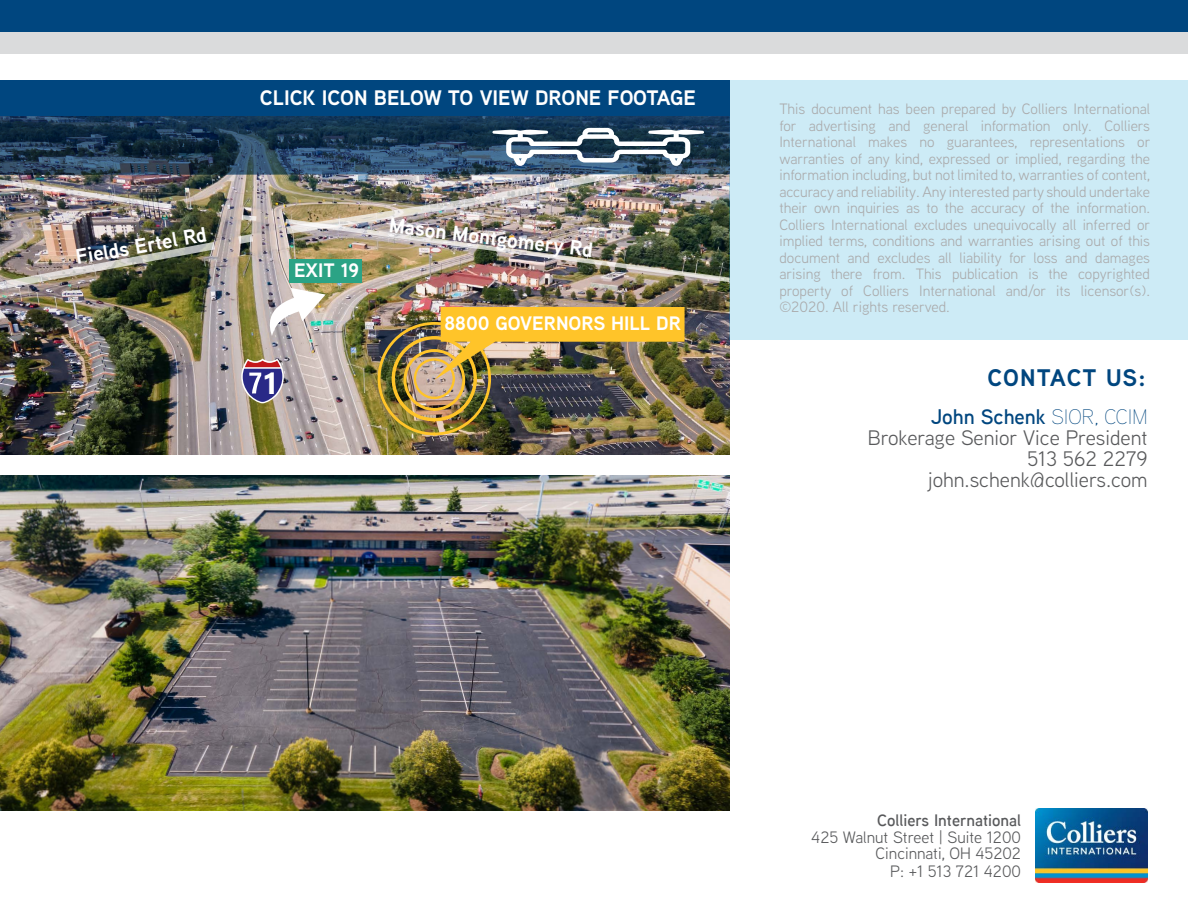
<style>
.page{position:relative;width:1188px;height:918px;background:#fff}
.page>*{position:absolute;margin:0;border:0;box-sizing:border-box;transform-origin:0 0}
.t1{font:700 30px "Gadugi";color:#fff}
.t2{font:700 24px "Aaux Next";letter-spacing:.04em;color:#00467f}
.t3{font:21px/21px "Aaux Next";color:#58595b;text-align:right}
.t4{font:700 21px "Aaux Next";color:#fff}
.t5{font:700 19.5px "Aaux Next";color:#fff}
.t6{font:16.5px/16.5px "Aaux Next";color:#58595b;text-align:right}
.t7{font:600 16.5px "Aaux Next";color:#58595b}
.t8{font:15px/16.5px "Aaux Next";color:#aaaaab;text-align:justify}
.s1{font-weight:600;color:#00467f}
.s2{font-weight:100;color:#00467f}
</style>
<div class="page">
<div style="left:0;top:32px;width:1188px;height:22px;background:#dadbdc"></div>
<div style="left:0;top:0;width:1188px;height:32px;background:#00467f"></div>
<img style="left:0;top:175px;width:730px;height:279px">
<img style="left:0;top:237px;width:223px;height:77px">
<img style="left:0;top:175px;width:176px;height:37px">
<div style="left:730px;top:81px;width:458px;height:259px;background:#cdebf6"></div>
<img style="left:0;top:475px;width:730px;height:336px">
<svg style="left:0;top:116px;width:730px;height:59px;background:#1a354e"></svg>
<img style="left:1036px;top:809px;width:112px;height:73px">
<img style="left:230px;top:128px;width:500px;height:308px">
<div style="left:0;top:80px;width:730px;height:36px;background:#00467f"></div>
<h3 class="t4" style="left:73px;top:243px;width:134px;rotate:-10deg">Fields Ertel Rd</h3>
<h3 class="t4" style="left:260px;top:83px;width:438px">CLICK ICON BELOW TO VIEW DRONE FOOTAGE</h3>
<h3 class="t5" style="left:294px;top:256px;width:67px">EXIT 19</h3>
<h1 class="t1" style="left:262px;top:365px;width:19px">1</h1>
<h3 class="t4" style="left:391px;top:210px;width:207px;rotate:7deg">Mason Montgomery Rd</h3>
<h3 class="t5" style="left:445px;top:309px;width:238px">8800 GOVERNORS HILL DR</h3>
<p class="t8" style="left:779px;top:100px;width:373px">This document has been prepared by Colliers International for advertising and general information only. Colliers International makes no guarantees, representations or warranties of any kind, expressed or implied, regarding the information including, but not limited to, warranties of content, accuracy and reliability. Any interested party should undertake their own inquiries as to the accuracy of the information.<br>Colliers International excludes unequivocally all inferred or implied terms, conditions and warranties arising out of this document and excludes all liability for loss and damages arising there from. This publication is the copyrighted property of Colliers International and/or its licensor(s). ©2020. All rights reserved.</p>
<h2 class="t2" style="left:988px;top:361px;width:160px">CONTACT US:</h2>
<h3 class="t3" style="left:868px;top:405px;width:281px"><span class="s1">John Schenk</span> <span class="s2">SIOR, CCIM<br></span>Brokerage Senior Vice President<br>513 562 2279 john.schenk@colliers.com</h3>
<p class="t7" style="left:877px;top:809px;width:145px">Colliers International</p>
<p class="t6" style="left:811px;top:828px;width:211px">425 Walnut Street | Suite 1200<br>Cincinnati, OH 45202</p>
<p class="t6" style="left:890px;top:862px;width:132px">P: +1 513 721 4200</p>
</div>
